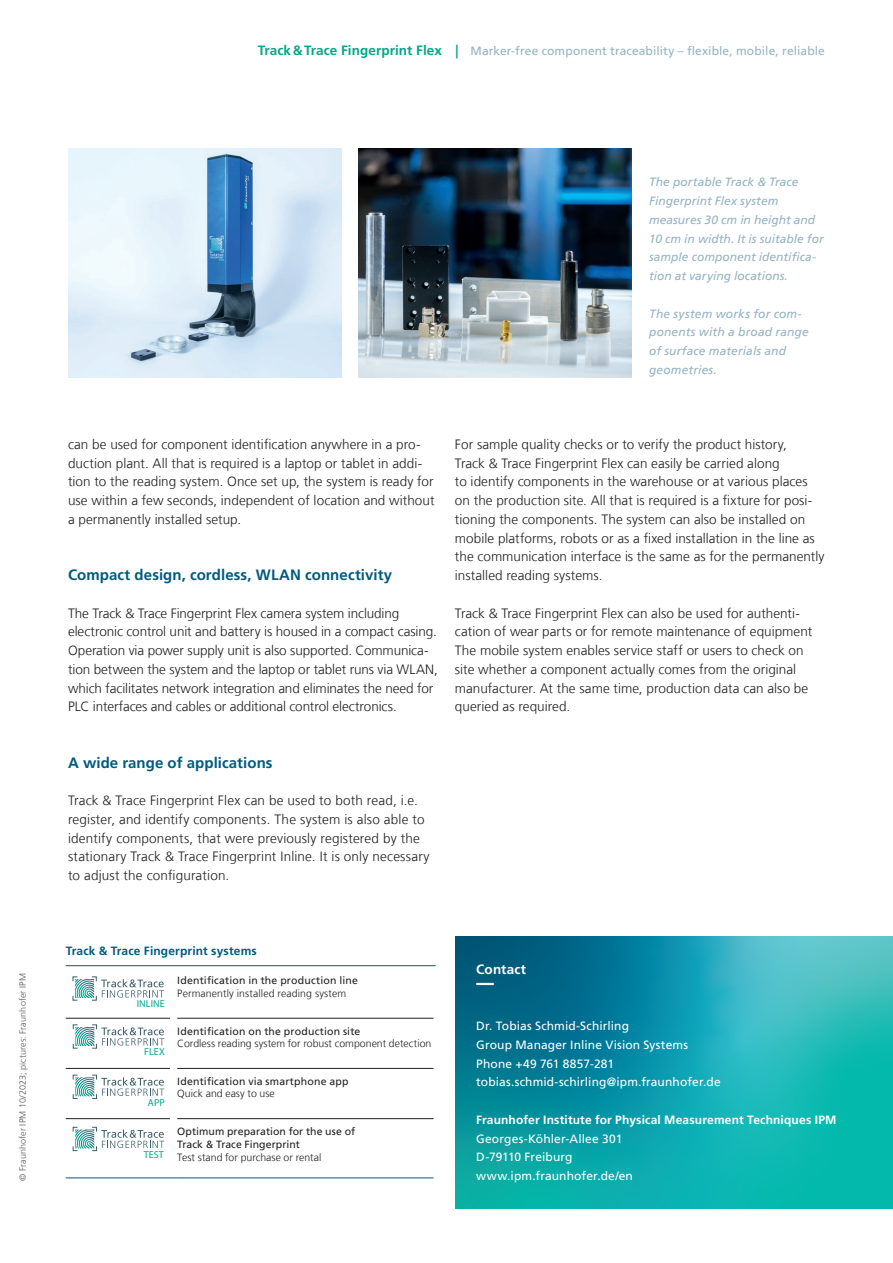
<style>
.page{position:relative;width:893px;height:1263px;background:#fff}
.page>*{position:absolute;margin:0;border:0;box-sizing:border-box;transform-origin:0 0}
.t1{font:700 15px "Frutiger LT Com";letter-spacing:.005em;color:#005b7f}
.t2{font:300 13.5px/18.8px "Frutiger LT Com";letter-spacing:.005em;color:#231f20}
.t3{font:700 13.5px "Frutiger LT Com";letter-spacing:.01em;color:#fff}
.t4{font:italic 12px/18.8px "Frutiger LT Com";letter-spacing:.005em;color:#93b3c3}
.t5{font:12px/18.8px "Frutiger LT Com";letter-spacing:.01em;color:#fff}
.t6{font:12px "Frutiger LT Com";letter-spacing:.01em;color:#93b3c3}
.t7{font:700 12px "Frutiger LT Com";letter-spacing:.01em;color:#fff}
.t8{font:700 12px "Frutiger LT Com";letter-spacing:.01em;color:#005b7f}
.t9{font:10.5px/13.5px "Frutiger LT Com";letter-spacing:.015em;color:#231f20}
.t10{font:300 10.5px "Frutiger LT Com";letter-spacing:.005em;color:#231f20}
.t11{font:10.05px "Myriad Pro";letter-spacing:.005em;color:#00a78e}
.t12{font:300 9px "Frutiger LT Com";letter-spacing:.015em;color:#57585a}
.s1{font-weight:700;font-size:13.5px;color:#00a786}
</style>
<div class="page">
<hr style="left:66px;top:965px;width:370px;height:1px;background:#005b7f">
<hr style="left:66px;top:1177px;width:104px;height:1px;background:#005b7f">
<hr style="left:177px;top:1177px;width:257px;height:1px;background:#005b7f">
<hr style="left:66px;top:1018px;width:104px;height:1px;background:#231f20">
<hr style="left:66px;top:1068px;width:104px;height:1px;background:#231f20">
<hr style="left:66px;top:1118px;width:104px;height:1px;background:#231f20">
<hr style="left:177px;top:1018px;width:257px;height:1px;background:#231f20">
<hr style="left:177px;top:1068px;width:257px;height:1px;background:#231f20">
<hr style="left:177px;top:1118px;width:257px;height:1px;background:#231f20">
<svg style="left:72px;top:976px;width:92px;height:25px"></svg>
<svg style="left:72px;top:1024px;width:92px;height:25px"></svg>
<svg style="left:72px;top:1126px;width:92px;height:25px"></svg>
<svg style="left:72px;top:1074px;width:92px;height:25px"></svg>
<img style="left:68px;top:148px;width:273px;height:229px">
<img style="left:358px;top:149px;width:273px;height:229px">
<svg style="left:455px;top:936px;width:438px;height:272px;background:#129fa9"></svg>
<svg style="left:476px;top:983px;width:370px;height:2px"></svg>
<p class="t6" style="left:258px;top:44px;width:569px"><span class="s1">Track&amp;Trace Fingerprint Flex |</span> Marker-free component traceability – flexible, mobile, reliable</p>
<p class="t12" style="left:18px;top:1181px;width:209px;rotate:-90deg">© Fraunhofer IPM 10/2023; pictures: Fraunhofer IPM</p>
<p class="t4" style="left:649px;top:173px;width:176px">The portable Track &amp; Trace<br>Fingerprint Flex system measures 30 cm in height and<br>10 cm in width. It is suitable for sample component identifica&shy;tion at varying locations.</p>
<p class="t4" style="left:649px;top:304px;width:161px">The system works for com&shy;ponents with a broad range of surface materials and geometries.</p>
<p class="t2" style="left:68px;top:435px;width:368px">can be used for component identification anywhere in a pro&shy;duction plant. All that is required is a laptop or tablet in addi&shy;tion to the reading system. Once set up, the system is ready for use within a few seconds, independent of location and without a permanently installed setup.</p>
<p class="t1" style="left:68px;top:566px;width:326px">Compact design, cordless, WLAN connectivity</p>
<p class="t2" style="left:68px;top:604px;width:371px">The Track &amp; Trace Fingerprint Flex camera system including electronic control unit and battery is housed in a compact casing.<br>Operation via power supply unit is also supported. Communica&shy;tion between the system and the laptop or tablet runs via WLAN, which facilitates network integration and eliminates the need for PLC interfaces and cables or additional control electronics.</p>
<p class="t1" style="left:68px;top:754px;width:206px">A wide range of applications</p>
<p class="t2" style="left:68px;top:791px;width:363px">Track &amp; Trace Fingerprint Flex can be used to both read, i.e. register, and identify components. The system is also able to identify components, that were previously registered by the stationary Track &amp; Trace Fingerprint Inline. It is only necessary to adjust the configuration.</p>
<p class="t2" style="left:455px;top:435px;width:371px">For sample quality checks or to verify the product history,<br>Track &amp; Trace Fingerprint Flex can easily be carried along<br>to identify components in the warehouse or at various places on the production site. All that is required is a fixture for posi&shy;tioning the components. The system can also be installed on mobile platforms, robots or as a fixed installation in the line as the communication interface is the same as for the permanently installed reading systems.</p>
<p class="t2" style="left:455px;top:604px;width:359px">Track &amp; Trace Fingerprint Flex can also be used for authenti&shy;cation of wear parts or for remote maintenance of equipment The mobile system enables service staff or users to check on site whether a component actually comes from the original manufacturer. At the same time, production data can also be queried as required.</p>
<p class="t8" style="left:66px;top:944px;width:193px">Track &amp; Trace Fingerprint systems</p>
<p class="t9" style="left:177px;top:974px;width:182px">Identification in the production line</p>
<p class="t10" style="left:177px;top:987px;width:170px">Permanently installed reading system</p>
<p class="t9" style="left:177px;top:1024px;width:185px">Identification on the production site</p>
<p class="t10" style="left:177px;top:1037px;width:256px">Cordless reading system for robust component detection</p>
<p class="t9" style="left:177px;top:1074px;width:173px">Identification via smartphone app</p>
<p class="t10" style="left:177px;top:1087px;width:99px">Quick and easy to use</p>
<p class="t9" style="left:177px;top:1124px;width:179px">Optimum preparation for the use of<br>Track &amp; Trace Fingerprint</p>
<p class="t10" style="left:177px;top:1151px;width:146px">Test stand for purchase or rental</p>
<p class="t11" style="left:137px;top:998px;width:29px">INLINE</p>
<p class="t11" style="left:144px;top:1046px;width:22px">FLEX</p>
<p class="t11" style="left:148px;top:1096px;width:18px">APP</p>
<p class="t11" style="left:144px;top:1148px;width:22px">TEST</p>
<p class="t3" style="left:476px;top:961px;width:51px">Contact</p>
<p class="t5" style="left:476px;top:1017px;width:246px">Dr. Tobias Schmid-Schirling<br>Group Manager Inline Vision Systems Phone +49 761 8857-281 tobias.schmid-schirling@ipm.fraunhofer.de</p>
<p class="t7" style="left:476px;top:1113px;width:362px">Fraunhofer Institute for Physical Measurement Techniques IPM</p>
<p class="t5" style="left:476px;top:1129px;width:158px">Georges-Köhler-Allee 301<br>D-79110 Freiburg www.ipm.fraunhofer.de/en</p>
</div>
